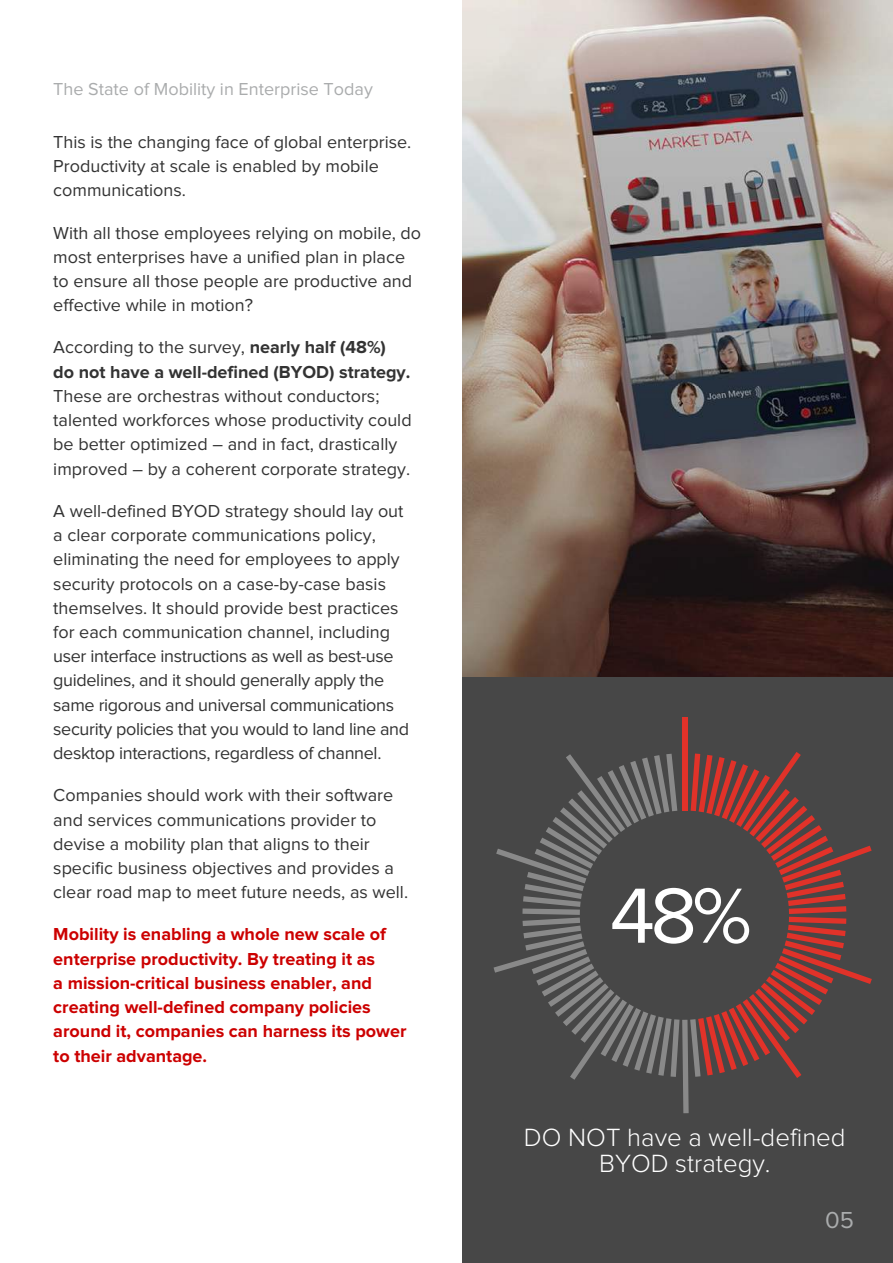
<style>
.page{position:relative;width:893px;height:1263px;background:#fff}
.page>*{position:absolute;margin:0;border:0;box-sizing:border-box;transform-origin:0 0}
.t1{font:81px "Proxima Nova";color:#fff}
.t2{font:300 25.8px/25.8px "Proxima Nova";color:#fff;text-align:center}
.t3{font:24px "Proxima Nova";color:#aaacad}
.t4{font:18px/24.3px "Proxima Nova";color:#333}
.t5{font:700 18px/24.3px "Proxima Nova";color:#c00}
.t6{font:700 18px/24.3px "Proxima Nova";color:#333}
.t7{font:18px "Proxima Nova";color:#aaacad}
.s1{font-weight:400}
</style>
<div class="page">
<div style="left:463px;top:672px;width:430px;height:591px;background:#474747"></div>
<img style="left:463px;top:0;width:430px;height:676px">
<div style="left:683px;top:717px;width:5px;height:94px;background:#e13229"></div>
<svg style="left:494px;top:752px;width:378px;height:361px"></svg>
<div style="left:683px;top:753px;width:5px;height:57px;background:#e13229"></div>
<p class="t7" style="left:53px;top:81px;width:321px">The State of Mobility in Enterprise Today</p>
<p class="t4" style="left:53px;top:131px;width:360px">This is the changing face of global enterprise.<br>Productivity at scale is enabled by mobile communications.</p>
<p class="t4" style="left:53px;top:221px;width:369px">With all those employees relying on mobile, do most enterprises have a unified plan in place to ensure all those people are productive and effective while in motion?</p>
<p class="t6" style="left:53px;top:336px;width:359px"><span class="s1">According to the survey,</span> nearly half (48%) do not have a well-defined (BYOD) strategy.</p>
<p class="t4" style="left:53px;top:385px;width:360px">These are orchestras without conductors; talented workforces whose productivity could be better optimized – and in fact, drastically improved – by a coherent corporate strategy.</p>
<p class="t4" style="left:53px;top:499px;width:357px">A well-defined BYOD strategy should lay out a clear corporate communications policy, eliminating the need for employees to apply security protocols on a case-by-case basis themselves. It should provide best practices for each communication channel, including user interface instructions as well as best-use guidelines, and it should generally apply the same rigorous and universal communications security policies that you would to land line and desktop interactions, regardless of channel.</p>
<p class="t4" style="left:53px;top:784px;width:356px">Companies should work with their software and services communications provider to devise a mobility plan that aligns to their specific business objectives and provides a clear road map to meet future needs, as well.</p>
<p class="t5" style="left:53px;top:923px;width:355px">Mobility is enabling a whole new scale of enterprise productivity. By treating it as<br>a mission-critical business enabler, and creating well-defined company policies around it, companies can harness its power to their advantage.</p>
<h1 class="t1" style="left:610px;top:879px;width:143px">48%</h1>
<h2 class="t2" style="left:524px;top:1125px;width:323px">DO NOT have a well-defined<br>BYOD strategy.</h2>
<h3 class="t3" style="left:825px;top:1209px;width:30px">05</h3>
</div>
